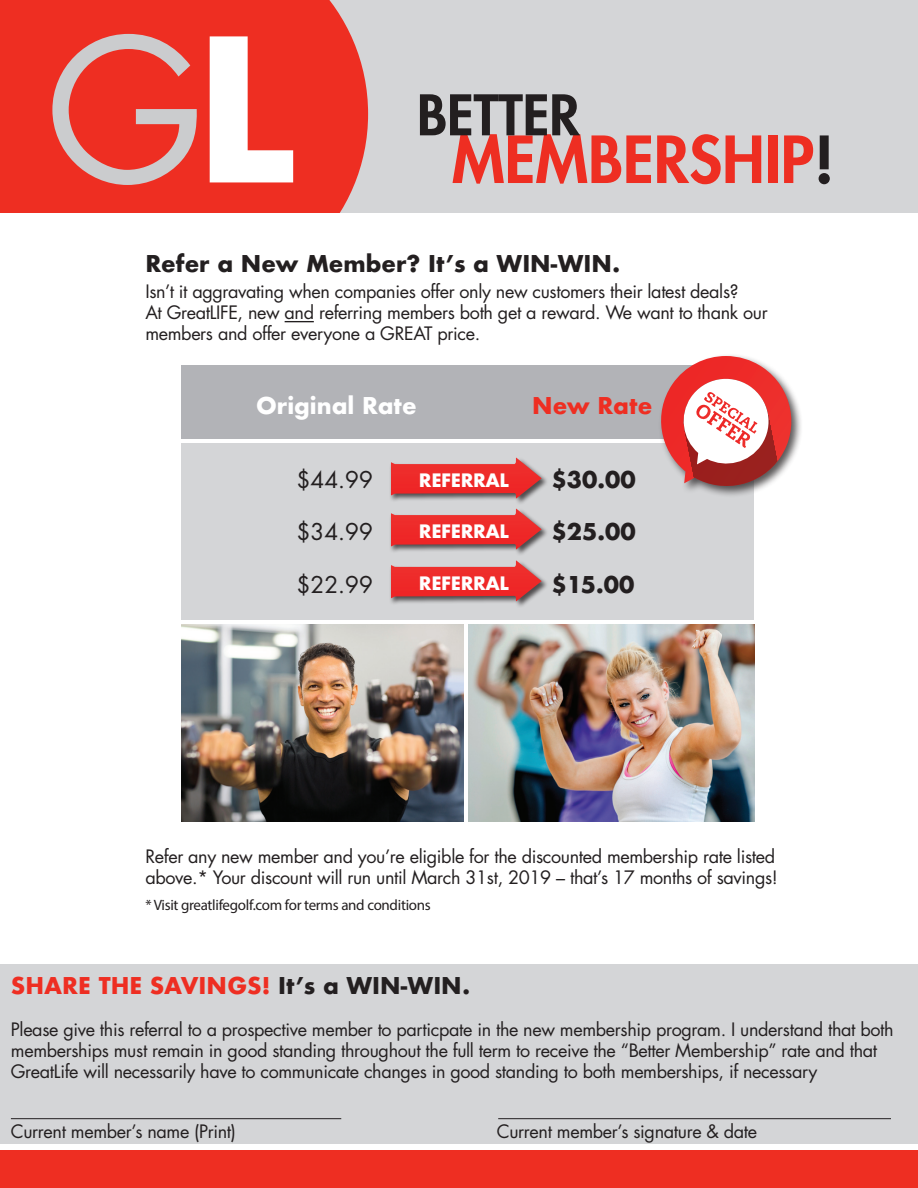
<style>
.page{position:relative;width:918px;height:1188px;background:#fff}
.page>*{position:absolute;margin:0;border:0;box-sizing:border-box;transform-origin:0 0}
.t1{font:800 63.15px "Futura";color:#ee2e22}
.t2{font:800 54.45px "Futura";color:#231f20}
.t3{font:700 22.5px "Futura";color:#231f20}
.t4{font:700 22.5px "Futura";color:#ee2e22}
.t5{font:22.5px "Futura";color:#231f20}
.t6{font:700 22.5px "Futura";color:#fff}
.t7{font:18px/21px "Futura";letter-spacing:-.02em;color:#231f20}
.t8{font:700 18px "Futura";letter-spacing:-.02em;color:#fff}
.t9{font:15px "Myriad Pro";letter-spacing:-.02em;color:#231f20}
.s1{color:#231f20}
</style>
<div class="page">
<div style="left:0;top:964px;width:918px;height:180px;background:#d4d5d7"></div>
<div style="left:182px;top:443px;width:572px;height:177px;background:#d4d5d7"></div>
<div style="left:182px;top:366px;width:572px;height:73px;background:#b2b3b7"></div>
<div style="left:11px;top:0;width:907px;height:213px;background:#d4d5d7"></div>
<div style="left:0;top:0;width:368px;height:213px;background:#ee2e22"></div>
<svg style="left:52px;top:34px;width:145px;height:151px"></svg>
<svg style="left:210px;top:36px;width:83px;height:146px;background:#f7a5a0"></svg>
<svg style="left:285px;top:321px;width:29px;height:1px"></svg>
<div style="left:659px;top:353px;width:145px;height:145px;background:#231f20;opacity:.75"></div>
<svg style="left:653px;top:356px;width:147px;height:139px"></svg>
<div style="left:390px;top:456px;width:159px;height:50px;background:#231f20;opacity:.75"></div>
<svg style="left:391px;top:458px;width:151px;height:40px"></svg>
<div style="left:390px;top:507px;width:159px;height:50px;background:#231f20;opacity:.75"></div>
<svg style="left:391px;top:509px;width:151px;height:40px"></svg>
<div style="left:390px;top:559px;width:159px;height:49px;background:#231f20;opacity:.75"></div>
<svg style="left:391px;top:560px;width:151px;height:41px"></svg>
<img style="left:182px;top:624px;width:282px;height:197px">
<img style="left:469px;top:624px;width:285px;height:197px">
<div style="left:0;top:1150px;width:918px;height:38px;background:#ee2e22"></div>
<hr style="left:11px;top:1118px;width:330px;height:1px;background:#231f20">
<hr style="left:498px;top:1118px;width:393px;height:1px;background:#231f20">
<p class="t2" style="left:417px;top:79px;width:164px">BETTER</p>
<p class="t1" style="left:452px;top:118px;width:384px">MEMBERSHIP<span class="s1">!</span></p>
<p class="t3" style="left:145px;top:247px;width:476px">Refer a New Member? It’s a WIN-WIN.</p>
<p class="t7" style="left:145px;top:281px;width:624px">Isn’t it aggravating when companies offer only new customers their latest deals?<br>At GreatLIFE, new and referring members both get a reward. We want to thank our members and offer everyone a GREAT price.</p>
<p class="t6" style="left:256px;top:389px;width:162px">Original Rate</p>
<p class="t4" style="left:532px;top:389px;width:122px">New Rate</p>
<p class="t5" style="left:297px;top:464px;width:78px">$44.99</p>
<p class="t3" style="left:552px;top:463px;width:86px">$30.00</p>
<p class="t5" style="left:297px;top:516px;width:78px">$34.99</p>
<p class="t3" style="left:552px;top:515px;width:86px">$25.00</p>
<p class="t5" style="left:297px;top:569px;width:78px">$22.99</p>
<p class="t3" style="left:552px;top:568px;width:84px">$15.00</p>
<p class="t8" style="left:419px;top:467px;width:92px">REFERRAL</p>
<p class="t8" style="left:419px;top:518px;width:92px">REFERRAL</p>
<p class="t8" style="left:419px;top:570px;width:92px">REFERRAL</p>
<p class="t7" style="left:145px;top:845px;width:634px">Refer any new member and you’re eligible for the discounted membership rate listed above.* Your discount will run until March 31st, 2019 – that’s 17 months of savings!</p>
<p class="t9" style="left:145px;top:896px;width:287px">* Visit greatlifegolf.com for terms and conditions</p>
<p class="t4" style="left:11px;top:969px;width:461px">SHARE THE SAVINGS! <span class="s1">It’s a WIN-WIN.</span></p>
<p class="t7" style="left:11px;top:1019px;width:884px">Please give this referral to a prospective member to particpate in the new membership program. I understand that both memberships must remain in good standing throughout the full term to receive the “Better Membership” rate and that<br>GreatLife will necessarily have to communicate changes in good standing to both memberships, if necessary</p>
<p class="t7" style="left:11px;top:1121px;width:227px">Current member’s name (Print)</p>
<p class="t7" style="left:497px;top:1121px;width:262px">Current member’s signature &amp; date</p>
</div>
